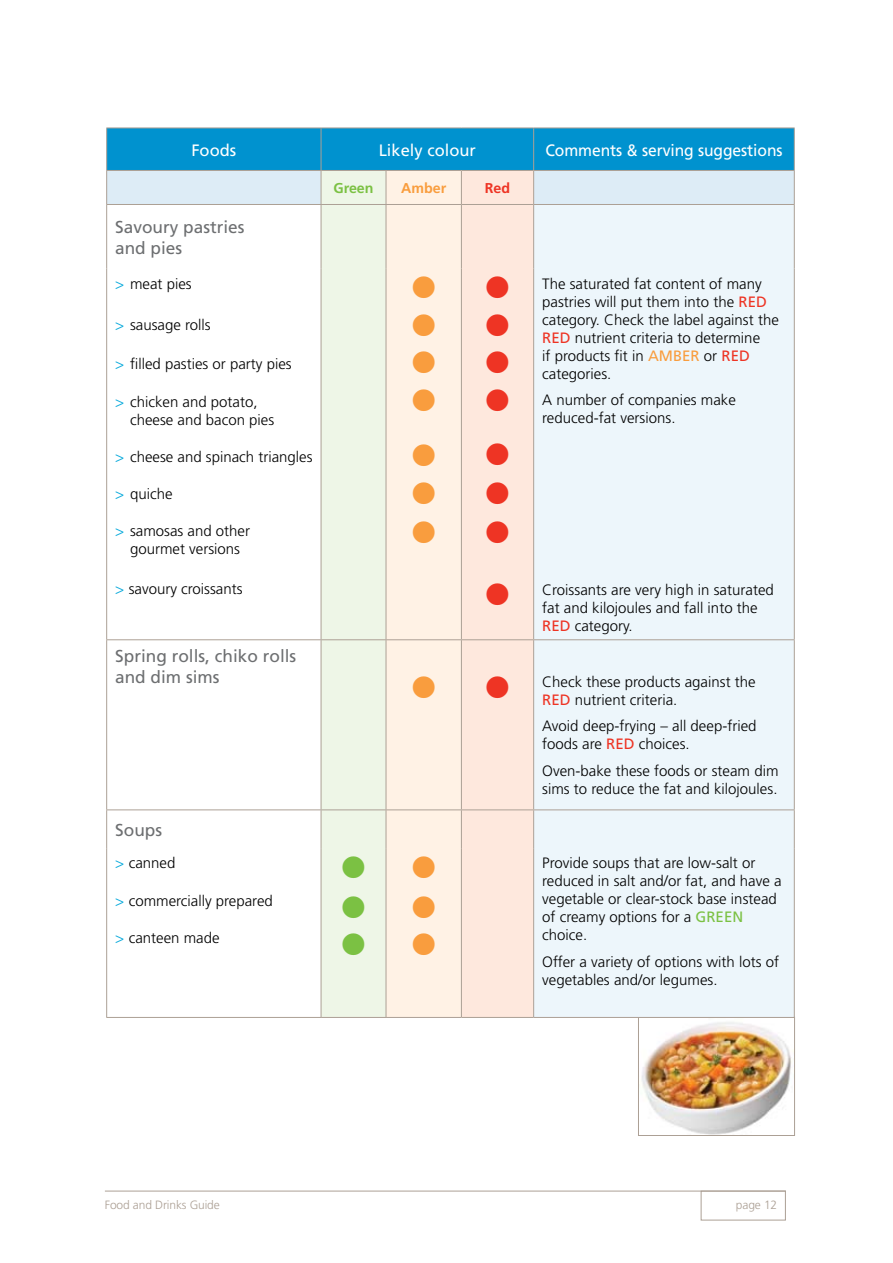
<style>
.page{position:relative;width:893px;height:1263px;background:#fff}
.page>*{position:absolute;margin:0;border:0;box-sizing:border-box;transform-origin:0 0}
.t1{font:37.5px/37.5px "Wingdings";color:#f99d3e;text-align:justify}
.t2{font:37.5px/37.5px "Wingdings";color:#ee3424;text-align:justify}
.t3{font:37.5px/38.5px "Wingdings";color:#7bc143;text-align:justify}
.t4{font:17.25px/21px "Frutiger";color:#6d6f71}
.t5{font:16.5px "Frutiger";letter-spacing:-.005em;color:#fff;scale:.95 1}
.t6{font:16.5px "Frutiger";letter-spacing:-.005em;color:#fff}
.t7{font:300 15px/18px "Frutiger";color:#000}
.t8{font:700 14.25px "Frutiger";color:#7bc143}
.t9{font:700 14.25px "Frutiger";color:#f99d3e}
.t10{font:700 14.25px "Frutiger";color:#ee3424}
.t11{font:300 12px "Frutiger";letter-spacing:-.01em;color:#aca095}
.s1{color:#07a9db}
.s2{font-weight:400;color:#ee3424}
.s3{font-weight:400;color:#f99d3e}
.s4{color:#f99d3e}
.s5{color:#ee3424}
.s6{font-weight:400;color:#7bc143}
</style>
<div class="page">
<img style="left:641px;top:1022px;width:150px;height:112px">
<div style="left:638px;top:1017px;width:157px;height:119px;border:1px solid #aca095"></div>
<svg style="left:107px;top:129px;width:687px;height:75px;background:#4fb2dc"></svg>
<div style="left:321px;top:170px;width:65px;height:34px;background:#eef6e7"></div>
<div style="left:386px;top:170px;width:75px;height:34px;background:#fff2e5"></div>
<div style="left:461px;top:170px;width:73px;height:34px;background:#fee8dd"></div>
<div style="left:322px;top:205px;width:64px;height:812px;background:#eef6e7"></div>
<div style="left:387px;top:205px;width:74px;height:812px;background:#fff2e5"></div>
<div style="left:462px;top:205px;width:71px;height:812px;background:#fee8dd"></div>
<svg style="left:534px;top:205px;width:260px;height:812px;background:#eaf2f7"></svg>
<hr style="left:106px;top:171px;width:1px;height:33px;background:#aca095">
<hr style="left:321px;top:171px;width:1px;height:33px;background:#aca095">
<hr style="left:386px;top:171px;width:1px;height:33px;background:#aca095">
<hr style="left:461px;top:171px;width:1px;height:33px;background:#aca095">
<hr style="left:533px;top:171px;width:1px;height:33px;background:#aca095">
<hr style="left:794px;top:171px;width:1px;height:33px;background:#aca095">
<hr style="left:106px;top:204px;width:215px;height:1px;background:#aca095">
<hr style="left:321px;top:204px;width:65px;height:1px;background:#aca095">
<hr style="left:386px;top:204px;width:75px;height:1px;background:#aca095">
<hr style="left:461px;top:204px;width:73px;height:1px;background:#aca095">
<hr style="left:534px;top:204px;width:261px;height:1px;background:#aca095">
<hr style="left:106px;top:128px;width:215px;height:1px;background:#aca095">
<hr style="left:106px;top:128px;width:1px;height:42px;background:#aca095">
<hr style="left:321px;top:128px;width:65px;height:1px;background:#aca095">
<hr style="left:321px;top:128px;width:1px;height:42px;background:#aca095">
<hr style="left:386px;top:128px;width:75px;height:1px;background:#aca095">
<hr style="left:461px;top:128px;width:73px;height:1px;background:#aca095">
<hr style="left:534px;top:128px;width:261px;height:1px;background:#aca095">
<hr style="left:533px;top:128px;width:1px;height:42px;background:#aca095">
<hr style="left:794px;top:128px;width:1px;height:42px;background:#aca095">
<hr style="left:106px;top:170px;width:215px;height:1px;background:#aca095">
<hr style="left:321px;top:170px;width:65px;height:1px;background:#aca095">
<hr style="left:386px;top:170px;width:75px;height:1px;background:#aca095">
<hr style="left:461px;top:170px;width:73px;height:1px;background:#aca095">
<hr style="left:534px;top:170px;width:261px;height:1px;background:#aca095">
<hr style="left:106px;top:205px;width:1px;height:63px;background:#aca095">
<hr style="left:321px;top:205px;width:1px;height:63px;background:#aca095">
<hr style="left:386px;top:205px;width:1px;height:63px;background:#aca095">
<hr style="left:461px;top:205px;width:1px;height:63px;background:#aca095">
<hr style="left:533px;top:205px;width:1px;height:63px;background:#aca095">
<hr style="left:794px;top:205px;width:1px;height:63px;background:#aca095">
<hr style="left:106px;top:268px;width:1px;height:371px;background:#aca095">
<hr style="left:321px;top:268px;width:1px;height:371px;background:#aca095">
<hr style="left:386px;top:268px;width:1px;height:371px;background:#aca095">
<hr style="left:461px;top:268px;width:1px;height:371px;background:#aca095">
<hr style="left:533px;top:268px;width:1px;height:371px;background:#aca095">
<hr style="left:794px;top:268px;width:1px;height:371px;background:#aca095">
<hr style="left:106px;top:639px;width:215px;height:1px;background:#aca095">
<hr style="left:106px;top:640px;width:1px;height:169px;background:#aca095">
<hr style="left:321px;top:639px;width:65px;height:1px;background:#aca095">
<hr style="left:321px;top:640px;width:1px;height:169px;background:#aca095">
<hr style="left:386px;top:639px;width:75px;height:1px;background:#aca095">
<hr style="left:386px;top:640px;width:1px;height:169px;background:#aca095">
<hr style="left:461px;top:639px;width:73px;height:1px;background:#aca095">
<hr style="left:461px;top:640px;width:1px;height:169px;background:#aca095">
<hr style="left:534px;top:639px;width:261px;height:1px;background:#aca095">
<hr style="left:533px;top:640px;width:1px;height:169px;background:#aca095">
<hr style="left:794px;top:640px;width:1px;height:169px;background:#aca095">
<hr style="left:106px;top:809px;width:215px;height:1px;background:#aca095">
<hr style="left:106px;top:810px;width:1px;height:38px;background:#aca095">
<hr style="left:321px;top:809px;width:65px;height:1px;background:#aca095">
<hr style="left:321px;top:810px;width:1px;height:38px;background:#aca095">
<hr style="left:386px;top:809px;width:75px;height:1px;background:#aca095">
<hr style="left:386px;top:810px;width:1px;height:38px;background:#aca095">
<hr style="left:461px;top:809px;width:73px;height:1px;background:#aca095">
<hr style="left:461px;top:810px;width:1px;height:38px;background:#aca095">
<hr style="left:534px;top:809px;width:261px;height:1px;background:#aca095">
<hr style="left:533px;top:810px;width:1px;height:38px;background:#aca095">
<hr style="left:794px;top:810px;width:1px;height:38px;background:#aca095">
<hr style="left:106px;top:848px;width:1px;height:169px;background:#aca095">
<hr style="left:321px;top:848px;width:1px;height:169px;background:#aca095">
<hr style="left:386px;top:848px;width:1px;height:169px;background:#aca095">
<hr style="left:461px;top:848px;width:1px;height:169px;background:#aca095">
<hr style="left:533px;top:848px;width:1px;height:169px;background:#aca095">
<hr style="left:794px;top:848px;width:1px;height:169px;background:#aca095">
<hr style="left:106px;top:1017px;width:215px;height:1px;background:#aca095">
<hr style="left:321px;top:1017px;width:65px;height:1px;background:#aca095">
<hr style="left:386px;top:1017px;width:75px;height:1px;background:#aca095">
<hr style="left:461px;top:1017px;width:73px;height:1px;background:#aca095">
<hr style="left:534px;top:1017px;width:261px;height:1px;background:#aca095">
<div style="left:701px;top:1191px;width:85px;height:29px;border:1px solid #aca095"></div>
<hr style="left:105px;top:1191px;width:681px;height:1px;background:#aca095">
<p class="t6" style="left:191px;top:140px;width:46px">Foods</p>
<p class="t6" style="left:379px;top:140px;width:99px">Likely colour</p>
<p class="t5" style="left:545px;top:140px;width:251px">Comments &amp; serving suggestions</p>
<p class="t8" style="left:333px;top:180px;width:42px">Green</p>
<p class="t9" style="left:401px;top:180px;width:47px">Amber</p>
<p class="t10" style="left:485px;top:180px;width:27px">Red</p>
<p class="t4" style="left:115px;top:216px;width:131px">Savoury pastries and pies</p>
<p class="t7" style="left:115px;top:275px;width:78px"><span class="s1">&gt;</span> meat pies</p>
<p class="t7" style="left:115px;top:316px;width:97px"><span class="s1">&gt;</span> sausage rolls</p>
<p class="t7" style="left:115px;top:355px;width:178px"><span class="s1">&gt;</span> filled pasties or party pies</p>
<p class="t7" style="left:130px;top:393px;width:146px;text-indent:-15px"><span class="s1">&gt;</span> chicken and potato, cheese and bacon pies</p>
<p class="t7" style="left:115px;top:448px;width:199px"><span class="s1">&gt;</span> cheese and spinach triangles</p>
<p class="t7" style="left:115px;top:485px;width:59px"><span class="s1">&gt;</span> quiche</p>
<p class="t7" style="left:115px;top:522px;width:136px;text-align:center"><span class="s1">&gt;</span> samosas and other gourmet versions</p>
<p class="t7" style="left:115px;top:580px;width:129px"><span class="s1">&gt;</span> savoury croissants</p>
<h1 class="t1" style="left:410px;top:270px;width:30px">● ● ● ●</h1>
<h1 class="t1" style="left:410px;top:436px;width:30px;line-height:38.8px">● ● ●</h1>
<h1 class="t2" style="left:483px;top:270px;width:30px">● ● ● ●</h1>
<h1 class="t2" style="left:483px;top:435px;width:30px;line-height:39.2px">● ● ●</h1>
<h1 class="t2" style="left:483px;top:576px;width:30px">●</h1>
<p class="t7" style="left:542px;top:275px;width:238px">The saturated fat content of many pastries will put them into the <span class="s2">RED </span>category. Check the label against the<br><span class="s2">RED</span> nutrient criteria to determine<br>if products fit in <span class="s3">AMBER</span> or <span class="s2">RED </span>categories.</p>
<p class="t7" style="left:542px;top:391px;width:195px">A number of companies make reduced-fat versions.</p>
<p class="t7" style="left:542px;top:581px;width:233px">Croissants are very high in saturated fat and kilojoules and fall into the<br><span class="s2">RED</span> category.</p>
<p class="t4" style="left:115px;top:645px;width:183px">Spring rolls, chiko rolls and dim sims</p>
<p class="t4" style="left:115px;top:819px;width:48px">Soups</p>
<p class="t7" style="left:115px;top:854px;width:62px"><span class="s1">&gt;</span> canned</p>
<p class="t7" style="left:115px;top:892px;width:159px"><span class="s1">&gt;</span> commercially prepared</p>
<p class="t7" style="left:115px;top:929px;width:106px"><span class="s1">&gt;</span> canteen made</p>
<p class="t7" style="left:542px;top:673px;width:215px;text-indent:-132px"><span class="s4">●</span> <span class="s5">●</span> Check these products against the<br><span class="s2">RED</span> nutrient criteria.</p>
<p class="t7" style="left:542px;top:717px;width:216px">Avoid deep-frying – all deep-fried foods are <span class="s2">RED</span> choices.</p>
<p class="t7" style="left:542px;top:762px;width:238px">Oven-bake these foods or steam dim sims to reduce the fat and kilojoules.</p>
<h1 class="t3" style="left:340px;top:849px;width:30px">● ● ●</h1>
<h1 class="t1" style="left:410px;top:849px;width:30px;line-height:38.5px">● ● ●</h1>
<p class="t7" style="left:542px;top:854px;width:241px">Provide soups that are low-salt or reduced in salt and/or fat, and have a vegetable or clear-stock base instead of creamy options for a <span class="s6">GREEN </span>choice.</p>
<p class="t7" style="left:542px;top:953px;width:238px">Offer a variety of options with lots of vegetables and/or legumes.</p>
<p class="t11" style="left:105px;top:1198px;width:116px">Food and Drinks Guide</p>
<p class="t11" style="left:736px;top:1198px;width:43px">page 12</p>
</div>
